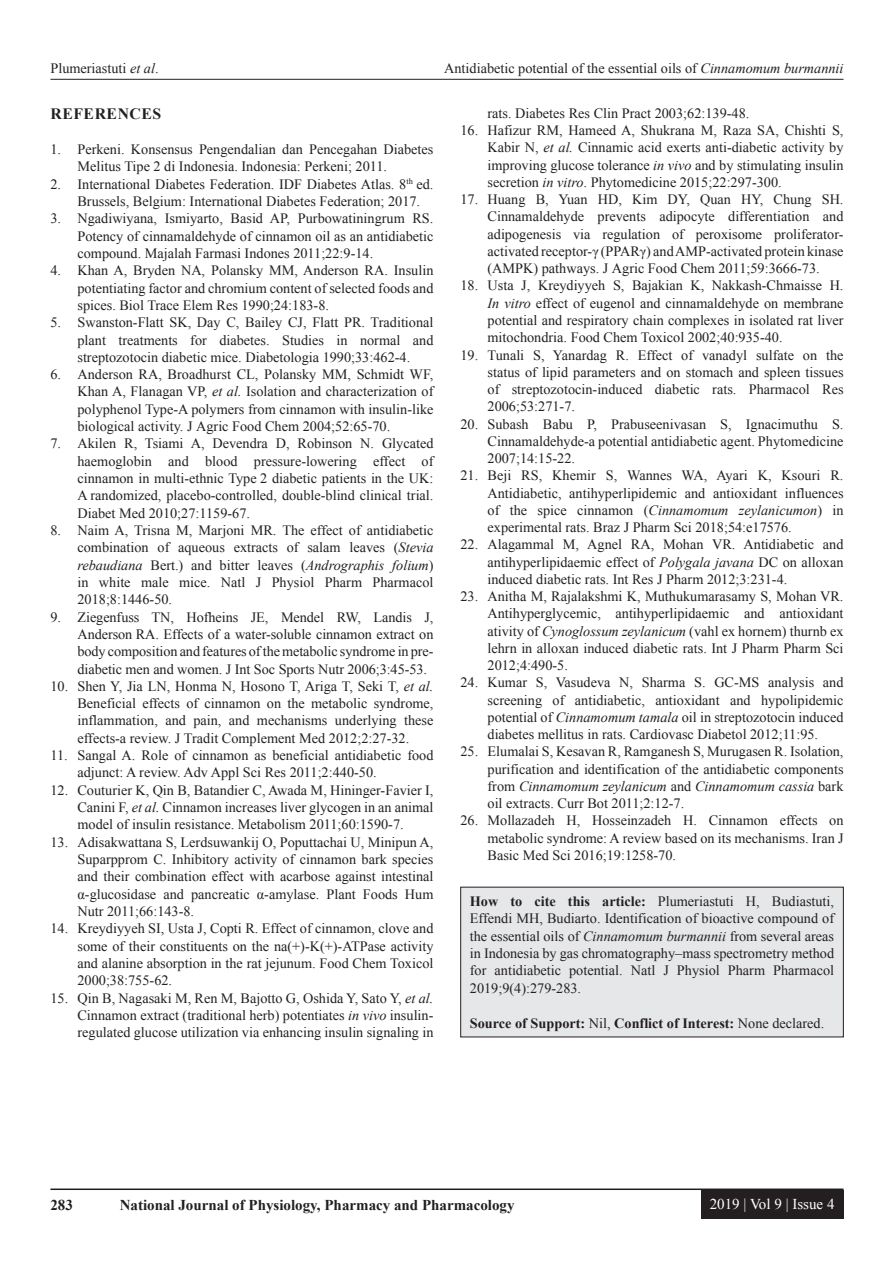
<style>
.page{position:relative;width:894px;height:1263px;background:#fff}
.page>*{position:absolute;margin:0;border:0;box-sizing:border-box;transform-origin:0 0}
.t1{font:700 15.75px "Times New Roman";letter-spacing:.035em;color:#231f20}
.t2{font:700 15px "Times New Roman";color:#231f20}
.t3{font:15px "Times New Roman";color:#fff}
.REF{font:14.25px/17.2px "Times New Roman";color:#231f20;text-align:justify}
.HTC{font:14.25px/17.2px "Times New Roman";color:#231f20;text-align:justify}
.HTC-2{font:700 14.25px "Times New Roman";color:#231f20}
.s1{font-style:italic}
.s2{font-weight:700}
.s3{font-weight:400}
</style>
<div class="page">
<hr style="left:50px;top:79px;width:793px;height:1px;background:#231f20">
<hr style="left:50px;top:1188px;width:793px;height:2px;background:#231f20">
<div style="left:700px;top:1190px;width:143px;height:28px;background:#231f20"></div>
<div style="left:460px;top:887px;width:383px;height:150px;background:#e6e7e9"></div>
<p class="HTC" style="left:50px;top:59px;width:110px">Plumeriastuti <span class="s1">et al</span>.</p>
<p class="HTC" style="left:444px;top:59px;width:400px">Antidiabetic potential of the essential oils of <span class="s1">Cinnamomum burmannii</span></p>
<h1 class="t1" style="left:50px;top:102px;width:112px">REFERENCES</h1>
<p class="REF" style="left:77px;top:140px;width:357px;text-indent:-27px">1. Perkeni. Konsensus Pengendalian dan Pencegahan Diabetes<br>Melitus Tipe 2 di Indonesia. Indonesia: Perkeni; 2011.</p>
<p class="REF" style="left:77px;top:175px;width:357px;text-indent:-27px">2. International Diabetes Federation. IDF Diabetes Atlas. 8<sup>th</sup> ed.<br>Brussels, Belgium: International Diabetes Federation; 2017.</p>
<p class="REF" style="left:77px;top:209px;width:357px;text-indent:-27px">3. Ngadiwiyana, Ismiyarto, Basid AP, Purbowatiningrum RS.<br>Potency of cinnamaldehyde of cinnamon oil as an antidiabetic compound. Majalah Farmasi Indones 2011;22:9-14.</p>
<p class="REF" style="left:77px;top:261px;width:357px;text-indent:-27px">4. Khan A, Bryden NA, Polansky MM, Anderson RA. Insulin potentiating factor and chromium content of selected foods and spices. Biol Trace Elem Res 1990;24:183-8.</p>
<p class="REF" style="left:77px;top:313px;width:357px;text-indent:-27px">5. Swanston-Flatt SK, Day C, Bailey CJ, Flatt PR. Traditional plant treatments for diabetes. Studies in normal and streptozotocin diabetic mice. Diabetologia 1990;33:462-4.</p>
<p class="REF" style="left:77px;top:365px;width:357px;text-indent:-27px">6. Anderson RA, Broadhurst CL, Polansky MM, Schmidt WF, Khan A, Flanagan VP, <span class="s1">et al.</span> Isolation and characterization of polyphenol Type-A polymers from cinnamon with insulin-like biological activity. J Agric Food Chem 2004;52:65-70.</p>
<p class="REF" style="left:77px;top:434px;width:357px;text-indent:-27px">7. Akilen R, Tsiami A, Devendra D, Robinson N. Glycated haemoglobin and blood pressure-lowering effect of cinnamon in multi-ethnic Type 2 diabetic patients in the UK:<br>A randomized, placebo-controlled, double-blind clinical trial.<br>Diabet Med 2010;27:1159-67.</p>
<p class="REF" style="left:77px;top:521px;width:357px;text-indent:-27px">8. Naim A, Trisna M, Marjoni MR. The effect of antidiabetic combination of aqueous extracts of salam leaves (<span class="s1">Stevia rebaudiana</span> Bert.) and bitter leaves (<span class="s1">Andrographis folium</span>) in white male mice. Natl J Physiol Pharm Pharmacol 2018;8:1446-50.</p>
<p class="REF" style="left:77px;top:607px;width:357px;text-indent:-27px">9. Ziegenfuss TN, Hofheins JE, Mendel RW, Landis J, Anderson RA. Effects of a water-soluble cinnamon extract on body composition and features of the metabolic syndrome in pre&shy;diabetic men and women. J Int Soc Sports Nutr 2006;3:45-53.</p>
<p class="REF" style="left:77px;top:677px;width:357px;text-indent:-27px">10. Shen Y, Jia LN, Honma N, Hosono T, Ariga T, Seki T, <span class="s1">et al.<br></span>Beneficial effects of cinnamon on the metabolic syndrome, inflammation, and pain, and mechanisms underlying these effects-a review. J Tradit Complement Med 2012;2:27-32.</p>
<p class="REF" style="left:77px;top:746px;width:357px;text-indent:-27px">11. Sangal A. Role of cinnamon as beneficial antidiabetic food adjunct: A review. Adv Appl Sci Res 2011;2:440-50.</p>
<p class="REF" style="left:77px;top:781px;width:357px;text-indent:-27px">12. Couturier K, Qin B, Batandier C, Awada M, Hininger-Favier I, Canini F, <span class="s1">et al.</span> Cinnamon increases liver glycogen in an animal model of insulin resistance. Metabolism 2011;60:1590-7.</p>
<p class="REF" style="left:77px;top:833px;width:357px;text-indent:-27px">13. Adisakwattana S, Lerdsuwankij O, Poputtachai U, Minipun A, Suparpprom C. Inhibitory activity of cinnamon bark species and their combination effect with acarbose against intestinal α-glucosidase and pancreatic α-amylase. Plant Foods Hum Nutr 2011;66:143-8.</p>
<p class="REF" style="left:77px;top:919px;width:357px;text-indent:-27px">14. Kreydiyyeh SI, Usta J, Copti R. Effect of cinnamon, clove and some of their constituents on the na(+)-K(+)-ATPase activity and alanine absorption in the rat jejunum. Food Chem Toxicol 2000;38:755-62.</p>
<p class="REF" style="left:77px;top:988px;width:357px;text-indent:-27px">15. Qin B, Nagasaki M, Ren M, Bajotto G, Oshida Y, Sato Y, <span class="s1">et al.<br></span>Cinnamon extract (traditional herb) potentiates <span class="s1">in vivo</span> insulin&shy;regulated glucose utilization via enhancing insulin signaling in</p>
<p class="REF" style="left:487px;top:104px;width:263px">rats. Diabetes Res Clin Pract 2003;62:139-48.</p>
<p class="REF" style="left:487px;top:121px;width:357px;text-indent:-27px">16. Hafizur RM, Hameed A, Shukrana M, Raza SA, Chishti S, Kabir N, <span class="s1">et al.</span> Cinnamic acid exerts anti-diabetic activity by improving glucose tolerance <span class="s1">in vivo</span> and by stimulating insulin secretion <span class="s1">in vitro</span>. Phytomedicine 2015;22:297-300.</p>
<p class="REF" style="left:487px;top:190px;width:357px;text-indent:-27px">17. Huang B, Yuan HD, Kim DY, Quan HY, Chung SH.<br>Cinnamaldehyde prevents adipocyte differentiation and adipogenesis via regulation of peroxisome proliferator&shy;activated receptor-γ (PPARγ) and AMP-activated protein kinase (AMPK) pathways. J Agric Food Chem 2011;59:3666-73.</p>
<p class="REF" style="left:487px;top:277px;width:357px;text-indent:-27px">18. Usta J, Kreydiyyeh S, Bajakian K, Nakkash-Chmaisse H.<br><span class="s1">In vitro</span> effect of eugenol and cinnamaldehyde on membrane potential and respiratory chain complexes in isolated rat liver mitochondria. Food Chem Toxicol 2002;40:935-40.</p>
<p class="REF" style="left:487px;top:346px;width:357px;text-indent:-27px">19. Tunali S, Yanardag R. Effect of vanadyl sulfate on the status of lipid parameters and on stomach and spleen tissues of streptozotocin-induced diabetic rats. Pharmacol Res 2006;53:271-7.</p>
<p class="REF" style="left:487px;top:415px;width:357px;text-indent:-27px">20. Subash Babu P, Prabuseenivasan S, Ignacimuthu S.<br>Cinnamaldehyde-a potential antidiabetic agent. Phytomedicine 2007;14:15-22.</p>
<p class="REF" style="left:487px;top:466px;width:357px;text-indent:-27px">21. Beji RS, Khemir S, Wannes WA, Ayari K, Ksouri R.<br>Antidiabetic, antihyperlipidemic and antioxidant influences of the spice cinnamon (<span class="s1">Cinnamomum zeylanicumon</span>) in experimental rats. Braz J Pharm Sci 2018;54:e17576.</p>
<p class="REF" style="left:487px;top:535px;width:357px;text-indent:-27px">22. Alagammal M, Agnel RA, Mohan VR. Antidiabetic and antihyperlipidaemic effect of <span class="s1">Polygala javana</span> DC on alloxan induced diabetic rats. Int Res J Pharm 2012;3:231-4.</p>
<p class="REF" style="left:487px;top:587px;width:357px;text-indent:-27px">23. Anitha M, Rajalakshmi K, Muthukumarasamy S, Mohan VR.<br>Antihyperglycemic, antihyperlipidaemic and antioxidant ativity of <span class="s1">Cynoglossum zeylanicum</span> (vahl ex hornem) thurnb ex lehrn in alloxan induced diabetic rats. Int J Pharm Pharm Sci 2012;4:490-5.</p>
<p class="REF" style="left:487px;top:673px;width:357px;text-indent:-27px">24. Kumar S, Vasudeva N, Sharma S. GC-MS analysis and screening of antidiabetic, antioxidant and hypolipidemic potential of <span class="s1">Cinnamomum tamala</span> oil in streptozotocin induced diabetes mellitus in rats. Cardiovasc Diabetol 2012;11:95.</p>
<p class="REF" style="left:487px;top:742px;width:357px;text-indent:-27px">25. Elumalai S, Kesavan R, Ramganesh S, Murugasen R. Isolation, purification and identification of the antidiabetic components from <span class="s1">Cinnamomum zeylanicum</span> and <span class="s1">Cinnamomum cassia</span> bark oil extracts. Curr Bot 2011;2:12-7.</p>
<p class="REF" style="left:487px;top:811px;width:357px;text-indent:-27px">26. Mollazadeh H, Hosseinzadeh H. Cinnamon effects on metabolic syndrome: A review based on its mechanisms. Iran J Basic Med Sci 2016;19:1258-70.</p>
<p class="HTC" style="left:469px;top:892px;width:365px"><span class="s2">How to cite this article:</span> Plumeriastuti H, Budiastuti, Effendi MH, Budiarto. Identification of bioactive compound of the essential oils of <span class="s1">Cinnamomum burmannii</span> from several areas in Indonesia by gas chromatography–mass spectrometry method for antidiabetic potential. Natl J Physiol Pharm Pharmacol 2019;9(4):279-283.</p>
<p class="HTC-2" style="left:469px;top:1012px;width:356px">Source of Support: <span class="s3">Nil,</span> Conflict of Interest: <span class="s3">None declared.</span></p>
<p class="t2" style="left:50px;top:1194px;width:24px">283</p>
<p class="t2" style="left:120px;top:1194px;width:396px">National Journal of Physiology, Pharmacy and Pharmacology</p>
<p class="t3" style="left:709px;top:1193px;width:126px">2019 | Vol 9 | Issue 4</p>
</div>
